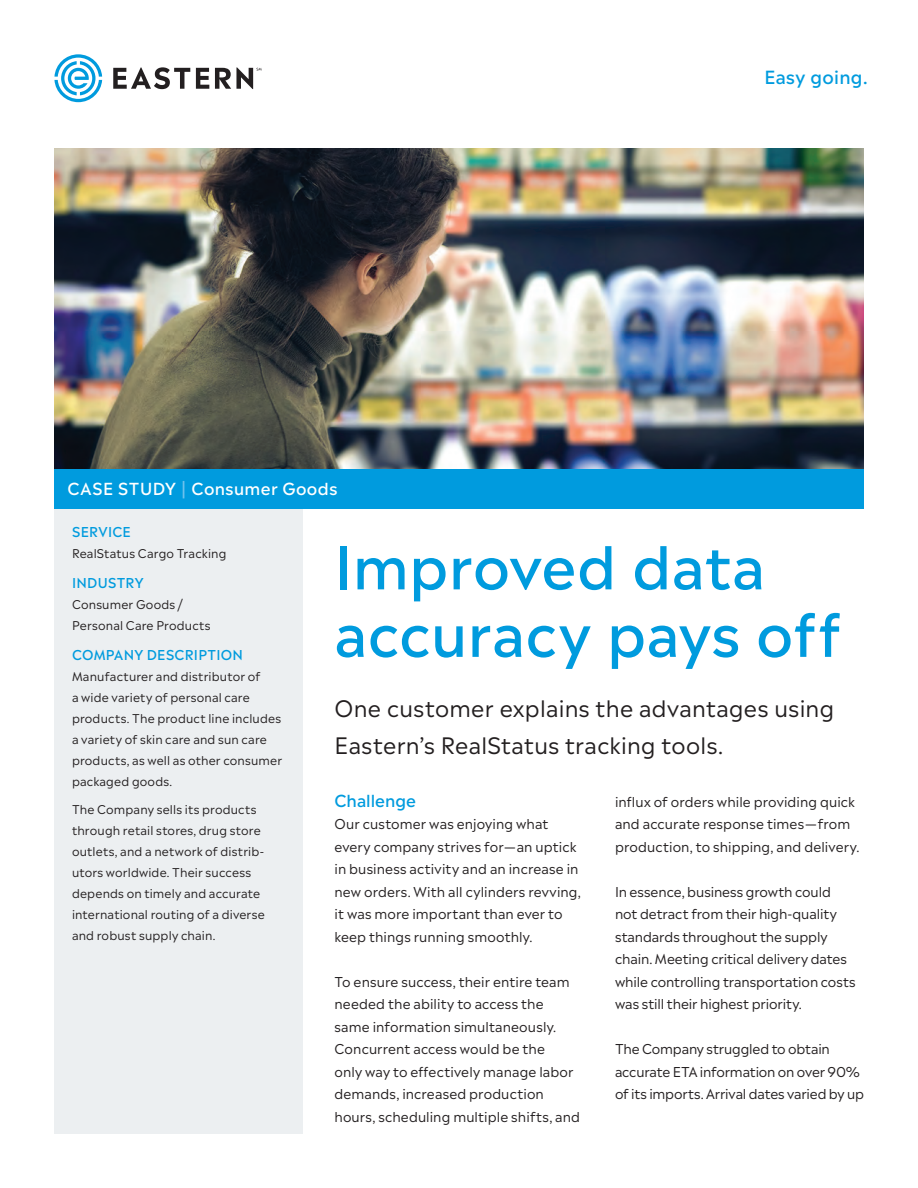
<style>
.page{position:relative;width:918px;height:1188px;background:#fff}
.page>*{position:absolute;margin:0;border:0;box-sizing:border-box;transform-origin:0 0}
.t1{font:500 58.5px/67.5px "Madera";letter-spacing:.01em;color:#009bde}
.t2{font:22.5px/37.5px "Madera";letter-spacing:.015em;color:#231f20}
.t3{font:500 18px "Madera";letter-spacing:.02em;color:#009bde}
.t4{font:500 16.5px "Madera";letter-spacing:.025em;color:#fff}
.t5{font:500 16.5px "Madera";color:#009bde}
.t6{font:13.5px/22.5px "Madera";letter-spacing:.005em;color:#231f20}
.t7{font:500 13.5px "Madera";letter-spacing:.02em;color:#009bde}
.t8{font:12px/21px "Madera";letter-spacing:.015em;color:#231f20}
.s1{color:#71c2ed}
</style>
<div class="page">
<svg style="left:54px;top:54px;width:48px;height:48px"></svg>
<svg style="left:113px;top:67px;width:77px;height:22px"></svg>
<svg style="left:196px;top:68px;width:13px;height:21px"></svg>
<svg style="left:215px;top:67px;width:47px;height:22px"></svg>
<img style="left:54px;top:148px;width:810px;height:321px">
<div style="left:54px;top:508px;width:249px;height:626px;background:#eceff1"></div>
<div style="left:54px;top:469px;width:810px;height:39px;background:#009bde"></div>
<p class="t4" style="left:68px;top:474px;width:271px">CASE STUDY <span class="s1">|</span> Consumer Goods</p>
<h3 class="t3" style="left:764px;top:62px;width:105px">Easy going.</h3>
<p class="t7" style="left:72px;top:520px;width:60px">SERVICE</p>
<p class="t8" style="left:72px;top:541px;width:156px">RealStatus Cargo Tracking</p>
<p class="t7" style="left:72px;top:571px;width:73px">INDUSTRY</p>
<p class="t8" style="left:72px;top:592px;width:140px">Consumer Goods /<br>Personal Care Products</p>
<p class="t7" style="left:72px;top:643px;width:173px">COMPANY DESCRIPTION</p>
<p class="t8" style="left:72px;top:664px;width:212px">Manufacturer and distributor of<br>a wide variety of personal care products. The product line includes a variety of skin care and sun care products, as well as other consumer packaged goods.</p>
<p class="t8" style="left:72px;top:798px;width:194px">The Company sells its products through retail stores, drug store outlets, and a network of distrib&shy;utors worldwide. Their success depends on timely and accurate international routing of a diverse and robust supply chain.</p>
<h1 class="t1" style="left:334px;top:526px;width:508px">Improved data accuracy pays off</h1>
<h2 class="t2" style="left:334px;top:687px;width:501px">One customer explains the advantages using<br>Eastern’s RealStatus tracking tools.</h2>
<p class="t5" style="left:334px;top:786px;width:83px">Challenge</p>
<p class="t6" style="left:334px;top:811px;width:248px">Our customer was enjoying what every company strives for— an uptick in business activity and an increase in new orders. With all cylinders revving, it was more important than ever to keep things running smoothly.</p>
<p class="t6" style="left:334px;top:969px;width:247px">To ensure success, their entire team needed the ability to access the same information simultaneously.<br>Concurrent access would be the<br>only way to effectively manage labor demands, increased production hours, scheduling multiple shifts, and</p>
<p class="t6" style="left:615px;top:789px;width:246px">influx of orders while providing quick and accurate response times —from production, to shipping, and delivery.</p>
<p class="t6" style="left:615px;top:879px;width:242px">In essence, business growth could not detract from their high-quality standards throughout the supply chain. Meeting critical delivery dates while controlling transportation costs was still their highest priority.</p>
<p class="t6" style="left:615px;top:1036px;width:250px">The Company struggled to obtain accurate ETA information on over 90% of its imports. Arrival dates varied by up</p>
</div>
